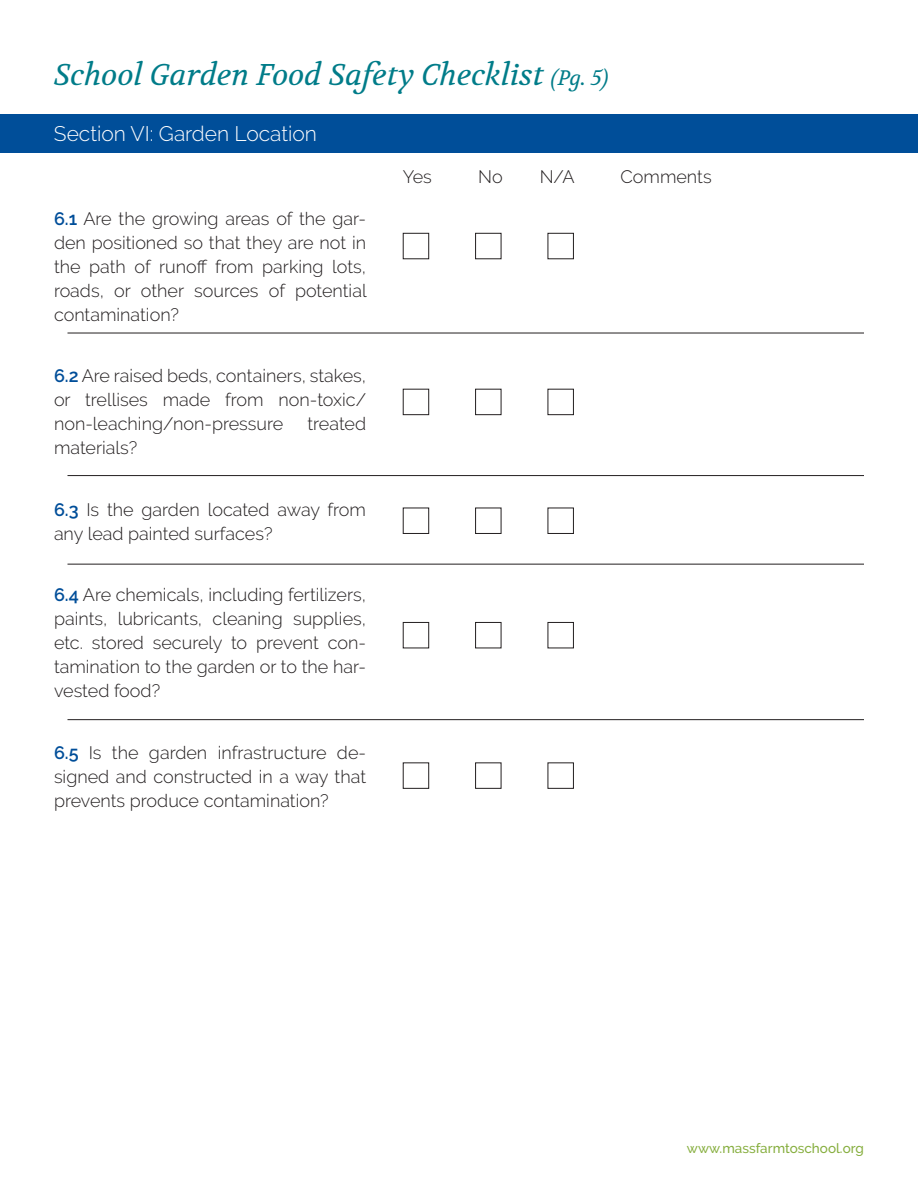
<style>
.page{position:relative;width:918px;height:1188px;background:#fff}
.page>*{position:absolute;margin:0;border:0;box-sizing:border-box;transform-origin:0 0}
.t1{font:italic 30px "Volkhov";color:#007c89}
.t2{font:300 21px "Raleway";color:#fff}
.t3{font:300 18px/24px "Raleway";color:#231f20;text-align:justify}
.t4{font:500 13.5px "Raleway";color:#86ae3e}
.s1{font-size:21px}
.s2{font-weight:600;color:#004e99}
</style>
<div class="page">
<hr style="left:68px;top:333px;width:796px;height:1px;background:#231f20">
<hr style="left:68px;top:564px;width:796px;height:1px;background:#231f20">
<hr style="left:68px;top:719px;width:796px;height:1px;background:#231f20">
<div style="left:403px;top:233px;width:26px;height:26px;border:1px solid #231f20"></div>
<div style="left:475px;top:233px;width:26px;height:26px;border:1px solid #231f20"></div>
<div style="left:548px;top:233px;width:26px;height:26px;border:1px solid #231f20"></div>
<div style="left:403px;top:389px;width:26px;height:26px;border:1px solid #231f20"></div>
<div style="left:475px;top:389px;width:26px;height:26px;border:1px solid #231f20"></div>
<div style="left:548px;top:389px;width:26px;height:26px;border:1px solid #231f20"></div>
<div style="left:403px;top:508px;width:26px;height:26px;border:1px solid #231f20"></div>
<div style="left:475px;top:508px;width:26px;height:26px;border:1px solid #231f20"></div>
<div style="left:548px;top:508px;width:26px;height:26px;border:1px solid #231f20"></div>
<div style="left:403px;top:622px;width:26px;height:26px;border:1px solid #231f20"></div>
<div style="left:475px;top:622px;width:26px;height:26px;border:1px solid #231f20"></div>
<div style="left:548px;top:622px;width:26px;height:26px;border:1px solid #231f20"></div>
<div style="left:0;top:114px;width:918px;height:39px;background:#004e99"></div>
<hr style="left:68px;top:475px;width:796px;height:1px;background:#231f20">
<div style="left:403px;top:762px;width:26px;height:27px;border:1px solid #231f20"></div>
<div style="left:475px;top:762px;width:26px;height:27px;border:1px solid #231f20"></div>
<div style="left:548px;top:762px;width:26px;height:27px;border:1px solid #231f20"></div>
<p class="t1" style="left:54px;top:56px;width:556px">School Garden Food Safety Checklist <span class="s1">(Pg. 5)</span></p>
<p class="t2" style="left:54px;top:122px;width:265px">Section VI: Garden Location</p>
<p class="t3" style="left:54px;top:206px;width:314px"><span class="s2">6.1</span> Are the growing areas of the gar&shy;den positioned so that they are not in the path of runoff from parking lots, roads, or other sources of potential contamination?</p>
<p class="t3" style="left:54px;top:364px;width:314px"><span class="s2">6.2</span> Are raised beds, containers, stakes, or trellises made from non-toxic/ non-leaching/non-pressure</p>
<p class="t3" style="left:308px;top:412px;width:60px">treated</p>
<p class="t3" style="left:54px;top:436px;width:85px">materials?</p>
<p class="t3" style="left:54px;top:497px;width:314px"><span class="s2">6.3</span> Is the garden located away from any lead painted surfaces?</p>
<p class="t3" style="left:54px;top:583px;width:314px"><span class="s2">6.4</span> Are chemicals, including fertilizers, paints, lubricants, cleaning supplies, etc. stored securely to prevent con&shy;tamination to the garden or to the har&shy;vested food?</p>
<p class="t3" style="left:54px;top:740px;width:314px"><span class="s2">6.5</span> Is the garden infrastructure de&shy;signed and constructed in a way that prevents produce contamination?</p>
<p class="t3" style="left:403px;top:165px;width:31px">Yes</p>
<p class="t3" style="left:478px;top:165px;width:26px">No</p>
<p class="t3" style="left:540px;top:165px;width:37px">N/A</p>
<p class="t3" style="left:620px;top:165px;width:93px">Comments</p>
<p class="t4" style="left:687px;top:1141px;width:179px">www.massfarmtoschool.org</p>
</div>
